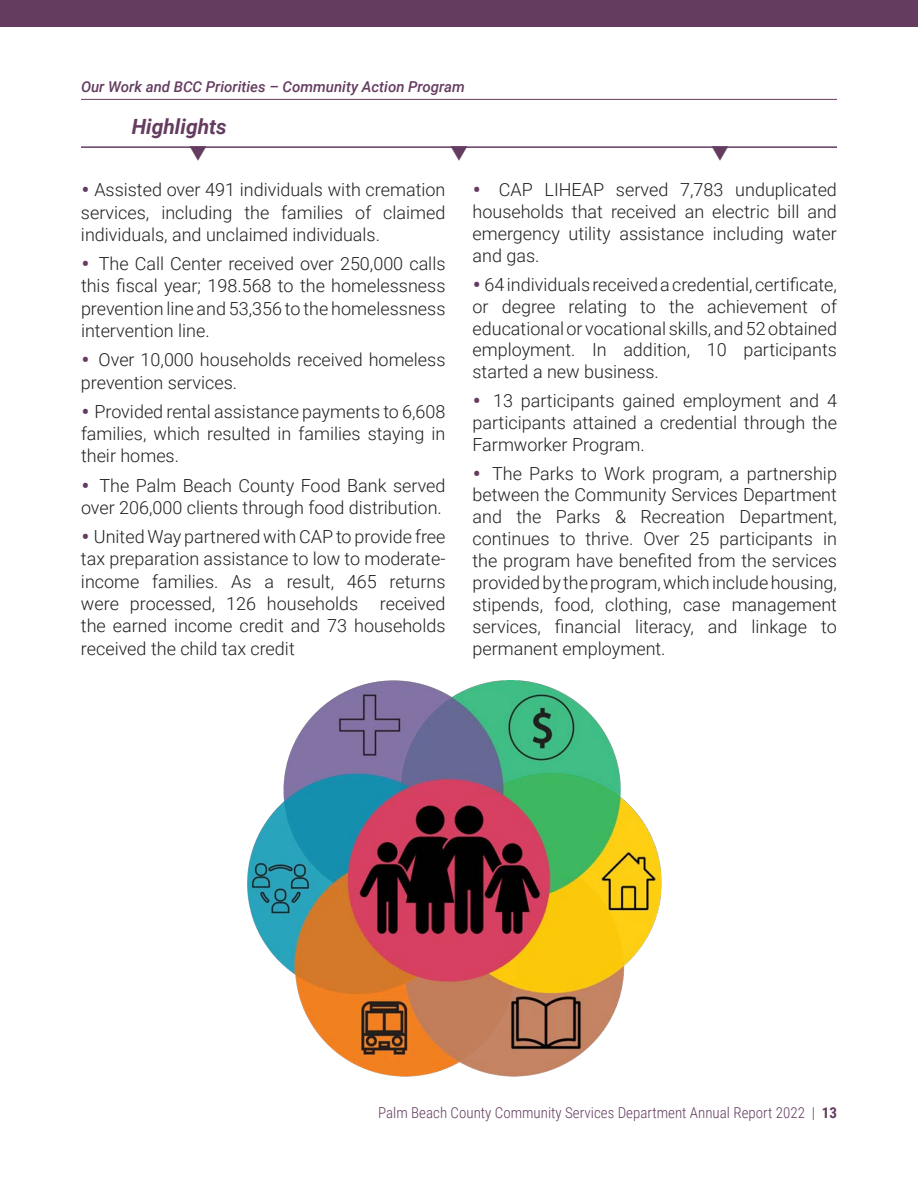
<style>
.page{position:relative;width:918px;height:1188px;background:#fff}
.page>*{position:absolute;margin:0;border:0;box-sizing:border-box;transform-origin:0 0}
.t1{font:27px "Proxima Nova";color:#643c60}
.t2{font:italic 700 21px "Roboto";color:#643c60}
.t3{font:300 18px/21.9px "Roboto";color:#231f20;text-align:justify}
.t4{font:300 15px "Roboto Condensed";color:#643c60}
.t5{font:italic 500 15px "Roboto";color:#643c60}
.s1{font-size:27px;color:#643c60}
.s2{font-weight:700}
</style>
<div class="page">
<hr style="left:81px;top:99px;width:756px;height:1px;background:#643c60">
<img style="left:247px;top:680px;width:415px;height:397px">
<div style="left:0;top:0;width:918px;height:27px;background:#643c60"></div>
<hr style="left:81px;top:146px;width:756px;height:2px;background:#643c60">
<p class="t5" style="left:81px;top:76px;width:385px">Our Work and BCC Priorities – Community Action Program</p>
<p class="t2" style="left:132px;top:112px;width:97px">Highlights</p>
<p class="t1" style="left:190px;top:131px;width:18px">▼</p>
<p class="t1" style="left:451px;top:131px;width:18px">▼</p>
<p class="t1" style="left:712px;top:131px;width:18px">▼</p>
<p class="t3" style="left:81px;top:178px;width:366px;line-height:22.4px"><span class="s1">•</span> Assisted over 491 individuals with cremation services, including the families of claimed individuals, and unclaimed individuals.</p>
<p class="t3" style="left:81px;top:252px;width:366px;line-height:22.4px"><span class="s1">•</span> The Call Center received over 250,000 calls this fiscal year; 198.568 to the homelessness prevention line and 53,356 to the homelessness intervention line.</p>
<p class="t3" style="left:81px;top:348px;width:366px;line-height:22.4px"><span class="s1">•</span> Over 10,000 households received homeless prevention services.</p>
<p class="t3" style="left:81px;top:399px;width:366px;line-height:22.4px"><span class="s1">•</span> Provided rental assistance payments to 6,608 families, which resulted in families staying in their homes.</p>
<p class="t3" style="left:81px;top:473px;width:366px;line-height:22.4px"><span class="s1">•</span> The Palm Beach County Food Bank served over 206,000 clients through food distribution.</p>
<p class="t3" style="left:81px;top:525px;width:366px;line-height:22.4px"><span class="s1">•</span> United Way partnered with CAP to provide free tax preparation assistance to low to moderate&shy;income families. As a result, 465 returns were processed, 126 households received the earned income credit and 73 households received the child tax credit</p>
<p class="t3" style="left:472px;top:178px;width:366px"><span class="s1">•</span> CAP LIHEAP served 7,783 unduplicated households that received an electric bill and emergency utility assistance including water and gas.</p>
<p class="t3" style="left:472px;top:273px;width:366px"><span class="s1">•</span> 64 individuals received a credential, certificate, or degree relating to the achievement of educational or vocational skills, and 52 obtained employment. In addition, 10 participants started a new business.</p>
<p class="t3" style="left:472px;top:389px;width:366px"><span class="s1">•</span> 13 participants gained employment and 4 participants attained a credential through the Farmworker Program.</p>
<p class="t3" style="left:472px;top:461px;width:366px"><span class="s1">•</span> The Parks to Work program, a partnership between the Community Services Department and the Parks &amp; Recreation Department, continues to thrive. Over 25 participants in the program have benefited from the services provided by the program, which include housing, stipends, food, clothing, case management services, financial literacy, and linkage to permanent employment.</p>
<p class="t4" style="left:378px;top:1102px;width:460px">Palm Beach County Community Services Department Annual Report 2022 | <span class="s2">13</span></p>
</div>
